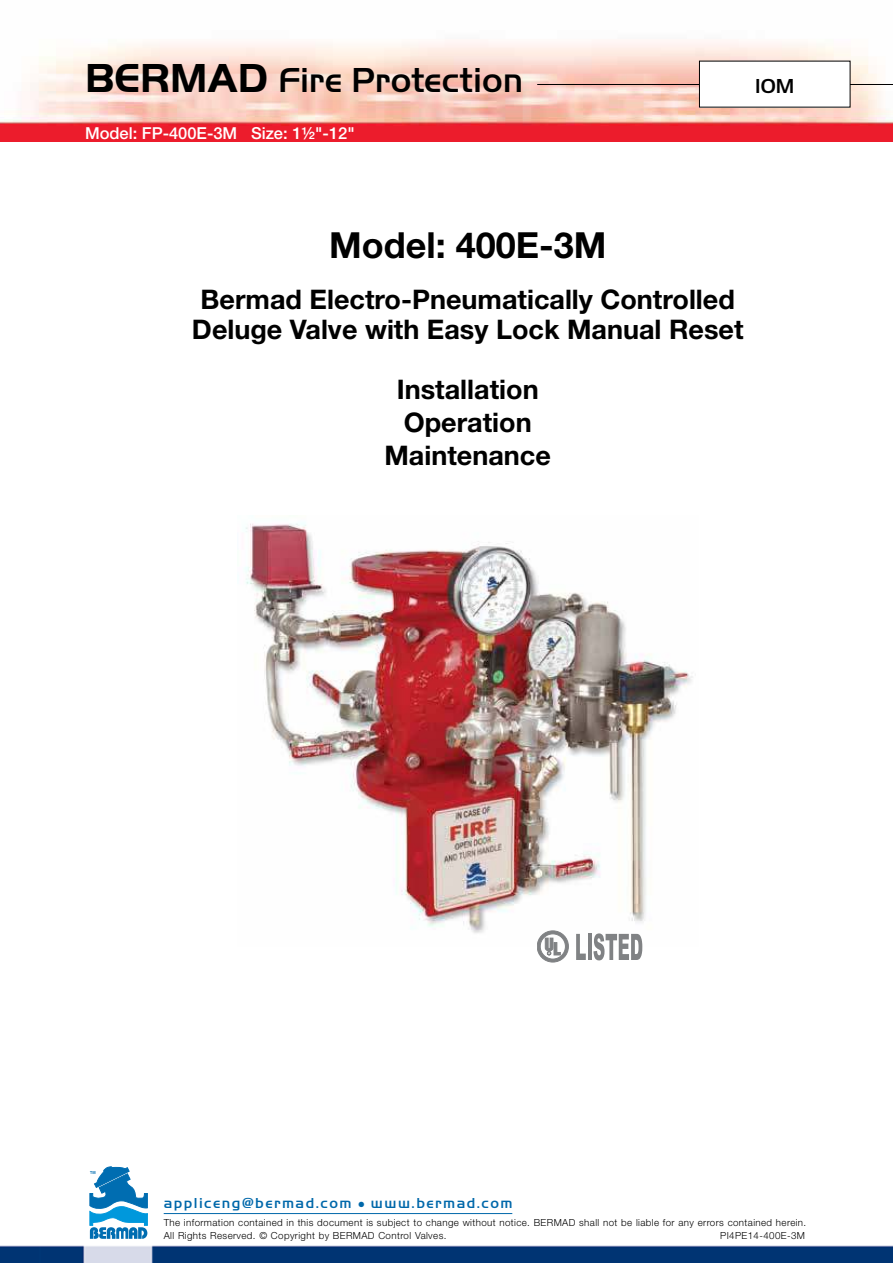
<style>
.page{position:relative;width:893px;height:1263px;background:#fff}
.page>*{position:absolute;margin:0;border:0;box-sizing:border-box;transform-origin:0 0}
.t1{font:500 36px "Handel Got D";color:#000}
.t2{font:700 36px "Helvetica Neue";color:#000}
.t3{font:700 27px/33px "Helvetica Neue";color:#000;text-align:center}
.t4{font:500 21px "Handel Got D";color:#000}
.t5{font:500 16.5px "Helvetica Neue";color:#fff}
.t6{font:500 15px "Handel Got D";letter-spacing:.1em;color:#0068aa}
.t7{font:300 9.75px/13.2px "Helvetica Neue";letter-spacing:.04em;color:#000}
.s1{font-weight:700;font-size:42px}
</style>
<div class="page">
<img style="left:41px;top:1166px;width:852px;height:97px">
<img style="left:0;top:1245px;width:41px;height:18px">
<hr style="left:164px;top:1213px;width:348px;height:1px;background:#0068aa">
<svg style="left:90px;top:1167px;width:57px;height:72px"></svg>
<img style="left:0;top:42px;width:893px;height:100px">
<hr style="left:537px;top:84px;width:356px;height:1px;background:#000">
<div style="left:699px;top:61px;width:151px;height:46px;background:#fff"></div>
<img style="left:244px;top:522px;width:449px;height:424px">
<svg style="left:537px;top:931px;width:31px;height:31px"></svg>
<svg style="left:576px;top:934px;width:10px;height:26px"></svg>
<hr style="left:588px;top:934px;width:3px;height:26px;background:#808284">
<svg style="left:593px;top:933px;width:49px;height:27px"></svg>
<h1 class="t1" style="left:85px;top:58px;width:440px"><span class="s1">BERMAD</span> Fire Protection</h1>
<h3 class="t5" style="left:85px;top:126px;width:271px">Model: FP-400E-3M Size: 1½"-12"</h3>
<h3 class="t4" style="left:755px;top:73px;width:41px">IOM</h3>
<h1 class="t2" style="left:329px;top:231px;width:279px">Model: 400E-3M</h1>
<h2 class="t3" style="left:192px;top:287px;width:553px;line-height:30px">Bermad Electro-Pneumatically Controlled<br>Deluge Valve with Easy Lock Manual Reset</h2>
<h2 class="t3" style="left:384px;top:376px;width:168px">Installation<br>Operation<br>Maintenance</h2>
<h3 class="t6" style="left:164px;top:1198px;width:350px">appliceng@bermad.com ● www.bermad.com</h3>
<p class="t7" style="left:164px;top:1216px;width:644px">The information contained in this document is subject to change without notice. BERMAD shall not be liable for any errors contained herein.<br>All Rights Reserved. © Copyright by BERMAD Control Valves.</p>
<p class="t7" style="left:720px;top:1230px;width:86px">PI4PE14-400E-3M</p>
</div>
